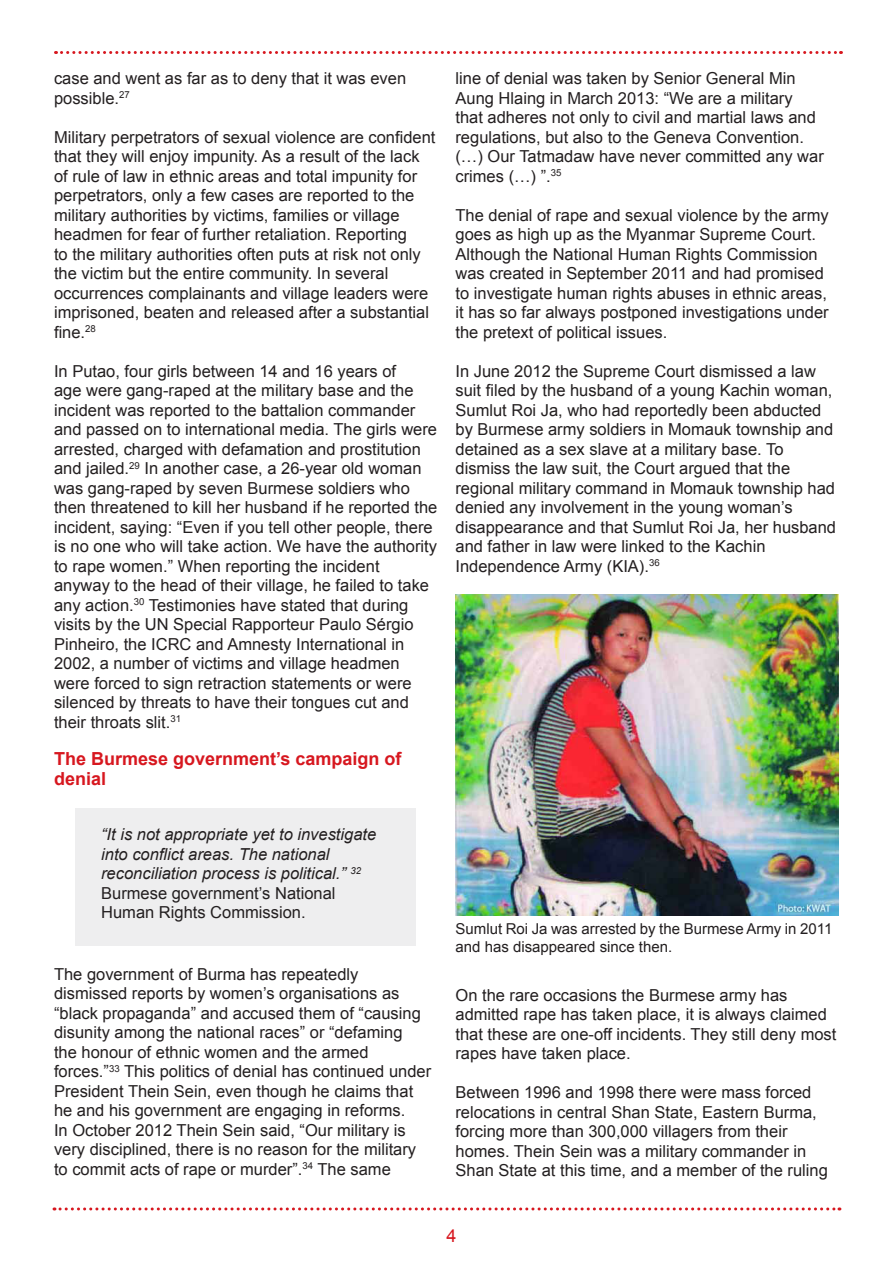
<style>
.page{position:relative;width:893px;height:1263px;background:#fff}
.page>*{position:absolute;margin:0;border:0;box-sizing:border-box;transform-origin:0 0}
.t1{font:700 18px/19.5px "Arial";color:#d7171f}
.t2{font:18px "Arial";color:#d7171f}
.t3{font:16.5px/19.5px "Arial";color:#231f20}
.t4{font:italic 16.5px/19.5px "Arial";color:#231f20}
.t5{font:15px "Arial";color:#231f20}
.s1{font-style:normal}
</style>
<div class="page">
<svg style="left:54px;top:1207px;width:786px;height:3px"></svg>
<svg style="left:56px;top:51px;width:785px;height:3px"></svg>
<div style="left:76px;top:808px;width:340px;height:137px;background:#eeeeef"></div>
<img style="left:455px;top:595px;width:384px;height:320px">
<p class="t3" style="left:54px;top:69px;width:354px">case and went as far as to deny that it was even possible.<sup>27</sup></p>
<p class="t3" style="left:54px;top:127px;width:383px">Military perpetrators of sexual violence are confident that they will enjoy impunity. As a result of the lack of rule of law in ethnic areas and total impunity for perpetrators, only a few cases are reported to the military authorities by victims, families or village headmen for fear of further retaliation. Reporting<br>to the military authorities often puts at risk not only the victim but the entire community. In several occurrences complainants and village leaders were imprisoned, beaten and released after a substantial fine.<sup>28</sup></p>
<p class="t3" style="left:54px;top:361px;width:385px">In Putao, four girls between 14 and 16 years of<br>age were gang-raped at the military base and the incident was reported to the battalion commander and passed on to international media. The girls were arrested, charged with defamation and prostitution and jailed.<sup>29</sup> In another case, a 26-year old woman was gang-raped by seven Burmese soldiers who then threatened to kill her husband if he reported the incident, saying: “Even if you tell other people, there is no one who will take action. We have the authority to rape women.” When reporting the incident anyway to the head of their village, he failed to take any action.<sup>30</sup> Testimonies have stated that during visits by the UN Special Rapporteur Paulo Sérgio Pinheiro, the ICRC and Amnesty International in 2002, a number of victims and village headmen were forced to sign retraction statements or were silenced by threats to have their tongues cut and their throats slit.<sup>31</sup></p>
<p class="t1" style="left:54px;top:750px;width:349px">The Burmese government’s campaign of denial</p>
<p class="t4" style="left:101px;top:825px;width:277px">“It is not appropriate yet to investigate into conflict areas. The national reconciliation process is political.” <sup>32<br></sup><span class="s1">Burmese government’s National Human Rights Commission.</span></p>
<p class="t3" style="left:54px;top:964px;width:379px">The government of Burma has repeatedly dismissed reports by women’s organisations as “black propaganda” and accused them of “causing disunity among the national races” or “defaming<br>the honour of ethnic women and the armed forces.”<sup>33</sup> This politics of denial has continued under President Thein Sein, even though he claims that he and his government are engaging in reforms.<br>In October 2012 Thein Sein said, “Our military is very disciplined, there is no reason for the military to commit acts of rape or murder”.<sup>34</sup> The same</p>
<p class="t3" style="left:455px;top:69px;width:370px">line of denial was taken by Senior General Min Aung Hlaing in March 2013: “We are a military that adheres not only to civil and martial laws and regulations, but also to the Geneva Convention. (…) Our Tatmadaw have never committed any war crimes (…) ”.<sup>35</sup></p>
<p class="t3" style="left:455px;top:205px;width:375px">The denial of rape and sexual violence by the army goes as high up as the Myanmar Supreme Court.<br>Although the National Human Rights Commission was created in September 2011 and had promised to investigate human rights abuses in ethnic areas, it has so far always postponed investigations under the pretext of political issues.</p>
<p class="t3" style="left:455px;top:361px;width:382px">In June 2012 the Supreme Court dismissed a law suit filed by the husband of a young Kachin woman, Sumlut Roi Ja, who had reportedly been abducted by Burmese army soldiers in Momauk township and detained as a sex slave at a military base. To dismiss the law suit, the Court argued that the regional military command in Momauk township had denied any involvement in the young woman’s disappearance and that Sumlut Roi Ja, her husband and father in law were linked to the Kachin Independence Army (KIA).<sup>36</sup></p>
<p class="t5" style="left:455px;top:919px;width:378px">Sumlut Roi Ja was arrested by the Burmese Army in 2011</p>
<p class="t5" style="left:455px;top:937px;width:218px">and has disappeared since then.</p>
<p class="t3" style="left:455px;top:985px;width:382px">On the rare occasions the Burmese army has admitted rape has taken place, it is always claimed that these are one-off incidents. They still deny most rapes have taken place.</p>
<p class="t3" style="left:455px;top:1083px;width:374px">Between 1996 and 1998 there were mass forced relocations in central Shan State, Eastern Burma, forcing more than 300,000 villagers from their homes. Thein Sein was a military commander in Shan State at this time, and a member of the ruling</p>
<p class="t2" style="left:446px;top:1224px;width:12px">4</p>
</div>
